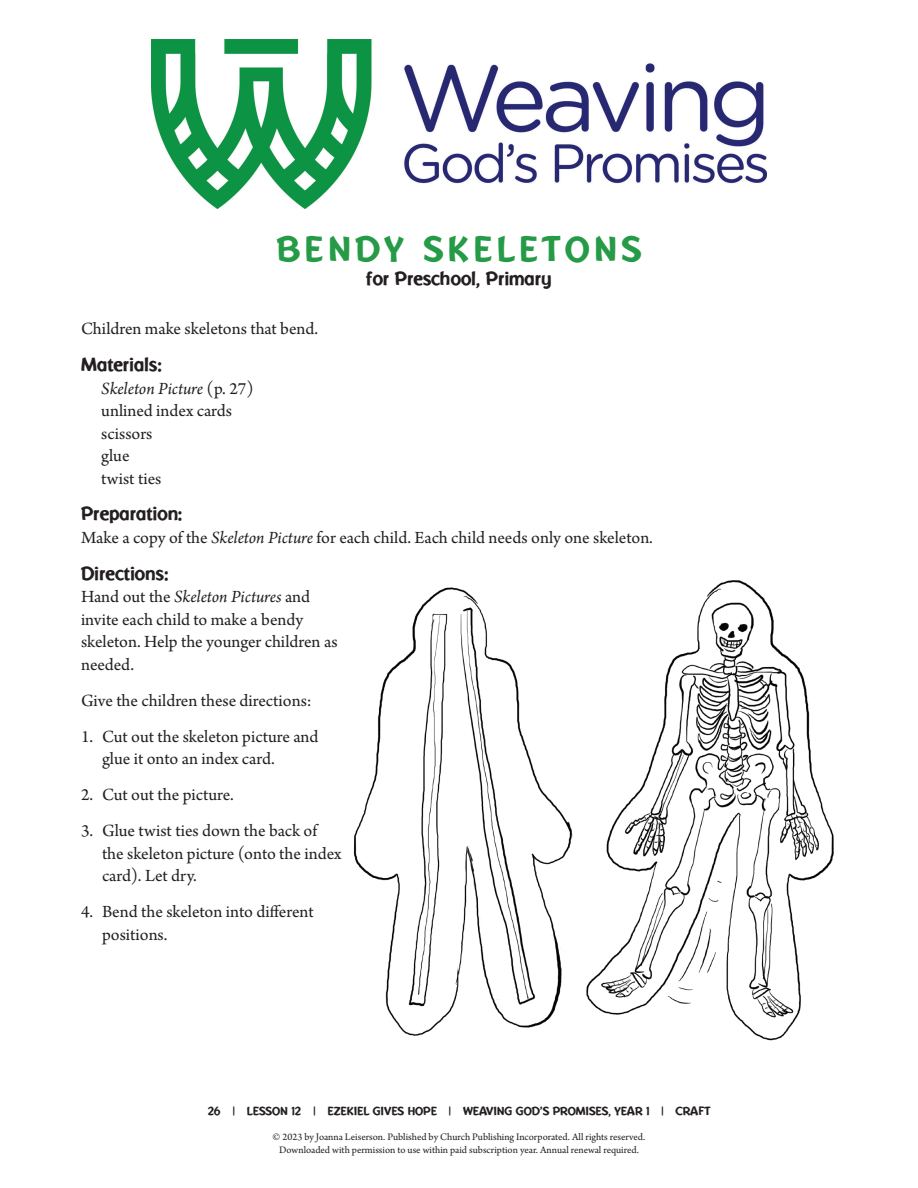
<style>
.page{position:relative;width:918px;height:1188px;background:#fff}
.page>*{position:absolute;margin:0;border:0;box-sizing:border-box;transform-origin:0 0}
.t1{font:36px "Res Publica";letter-spacing:.13em;color:#269b47}
.t2{font:19.5px "Res Publica";color:#231f20}
.t3{font:18px/22.5px "Arno Pro";color:#231f20}
.t4{font:12px "Res Publica";color:#231f20}
.t5{font:10.5px/12.6px "Arno Pro";color:#231f20;text-align:center}
.s1{font-style:italic}
</style>
<div class="page">
<img style="left:353px;top:587px;width:220px;height:449px">
<img style="left:586px;top:580px;width:248px;height:461px">
<img style="left:152px;top:39px;width:614px;height:169px">
<h1 class="t1" style="left:277px;top:227px;width:366px">BENDY SKELETONS</h1>
<p class="t2" style="left:366px;top:266px;width:187px">for Preschool, Primary</p>
<p class="t3" style="left:81px;top:318px;width:239px">Children make skeletons that bend.</p>
<p class="t2" style="left:81px;top:352px;width:83px">Materials:</p>
<p class="t3" style="left:101px;top:378px;width:154px"><span class="s1">Skeleton Picture</span> (p. 27) unlined index cards scissors<br>glue<br>twist ties</p>
<p class="t2" style="left:81px;top:502px;width:104px">Preparation:</p>
<p class="t3" style="left:81px;top:527px;width:573px">Make a copy of the <span class="s1">Skeleton Picture</span> for each child. Each child needs only one skeleton.</p>
<p class="t2" style="left:81px;top:561px;width:90px">Directions:</p>
<p class="t3" style="left:81px;top:587px;width:258px">Hand out the <span class="s1">Skeleton Pictures</span> and invite each child to make a bendy skeleton. Help the younger children as needed.</p>
<p class="t3" style="left:81px;top:690px;width:232px">Give the children these directions:</p>
<p class="t3" style="left:102px;top:726px;width:218px;text-indent:-21px">1. Cut out the skeleton picture and glue it onto an index card.</p>
<p class="t3" style="left:81px;top:785px;width:154px">2. Cut out the picture.</p>
<p class="t3" style="left:102px;top:821px;width:241px;text-indent:-21px">3. Glue twist ties down the back of the skeleton picture (onto the index card). Let dry.</p>
<p class="t3" style="left:102px;top:902px;width:213px;text-indent:-21px">4. Bend the skeleton into different positions.</p>
<p class="t4" style="left:208px;top:1104px;width:504px">26 | LESSON 12 | EZEKIEL GIVES HOPE | WEAVING GOD’S PROMISES, YEAR 1 | CRAFT</p>
<p class="t5" style="left:273px;top:1131px;width:374px">© 2023 by Joanna Leiserson. Published by Church Publishing Incorporated. All rights reserved.<br>Downloaded with permission to use within paid subscription year. Annual renewal required.</p>
</div>
